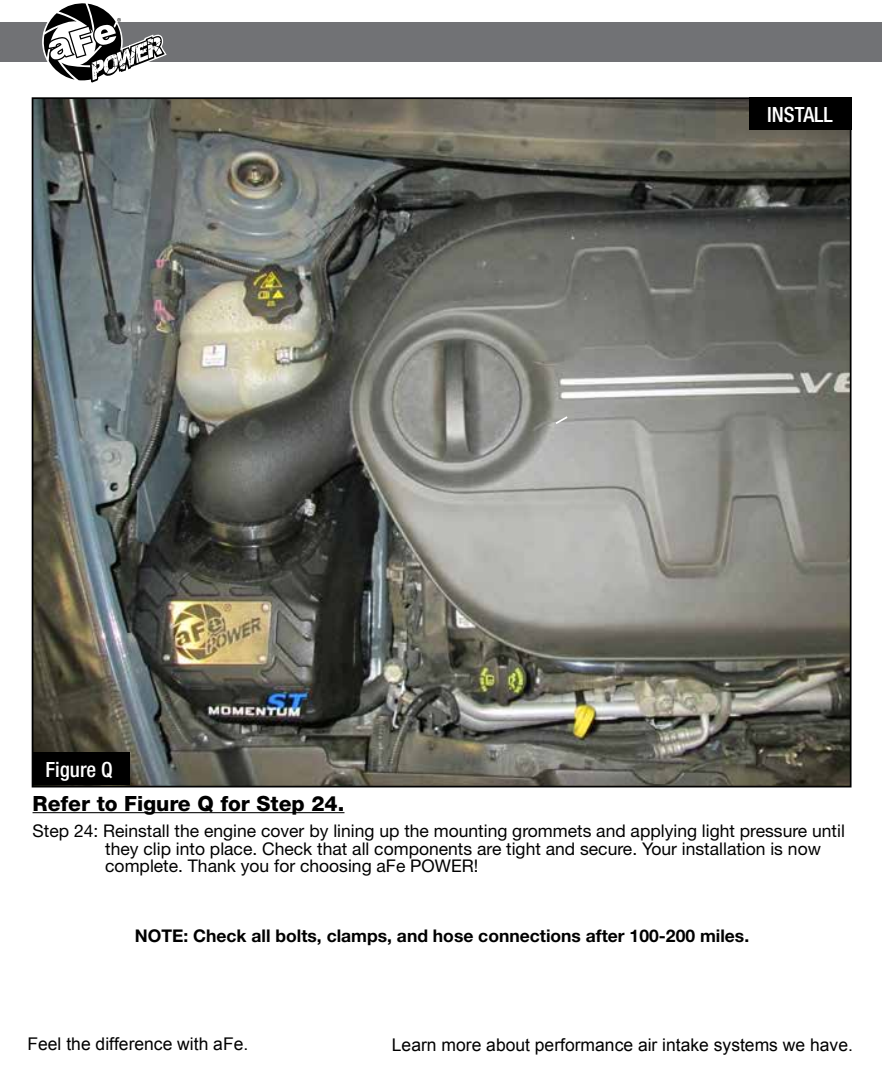
<style>
.page{position:relative;width:882px;height:1071px;background:#fff}
.page>*{position:absolute;margin:0;border:0;box-sizing:border-box;transform-origin:0 0}
.t1{font:800 21px "Helvetica Neue";color:#000}
.t2{font:500 condensed 21px "Helvetica Neue";color:#fff}
.t3{font:17.5px/17.5px "Helvetica Neue";color:#000}
.t4{font:17.5px "Arial";color:#000}
.t5{font:700 17.5px "Helvetica Neue";color:#000}
</style>
<div class="page">
<div style="left:0;top:23px;width:882px;height:39px;background:#717275"></div>
<svg style="left:43px;top:3px;width:124px;height:80px"></svg>
<img style="left:35px;top:100px;width:814px;height:684px">
<svg style="left:554px;top:415px;width:15px;height:11px"></svg>
<div style="left:749px;top:97px;width:103px;height:33px;background:#000"></div>
<hr style="left:33px;top:812px;width:311px;height:1px;background:#000">
<div style="left:33px;top:752px;width:97px;height:33px;background:#000"></div>
<p class="t2" style="left:45px;top:757px;width:69px">Figure Q</p>
<p class="t2" style="left:767px;top:102px;width:67px">INSTALL</p>
<p class="t1" style="left:33px;top:791px;width:313px">Refer to Figure Q for Step 24.</p>
<p class="t3" style="left:105px;top:822px;width:741px;text-indent:-73px">Step 24: Reinstall the engine cover by lining up the mounting grommets and applying light pressure until they clip into place. Check that all components are tight and secure. Your installation is now complete. Thank you for choosing aFe POWER!</p>
<p class="t5" style="left:135px;top:925px;width:616px">NOTE: Check all bolts, clamps, and hose connections after 100-200 miles.</p>
<p class="t4" style="left:28px;top:1031px;width:222px">Feel the difference with aFe.</p>
<p class="t4" style="left:392px;top:1033px;width:463px">Learn more about performance air intake systems we have.</p>
</div>
